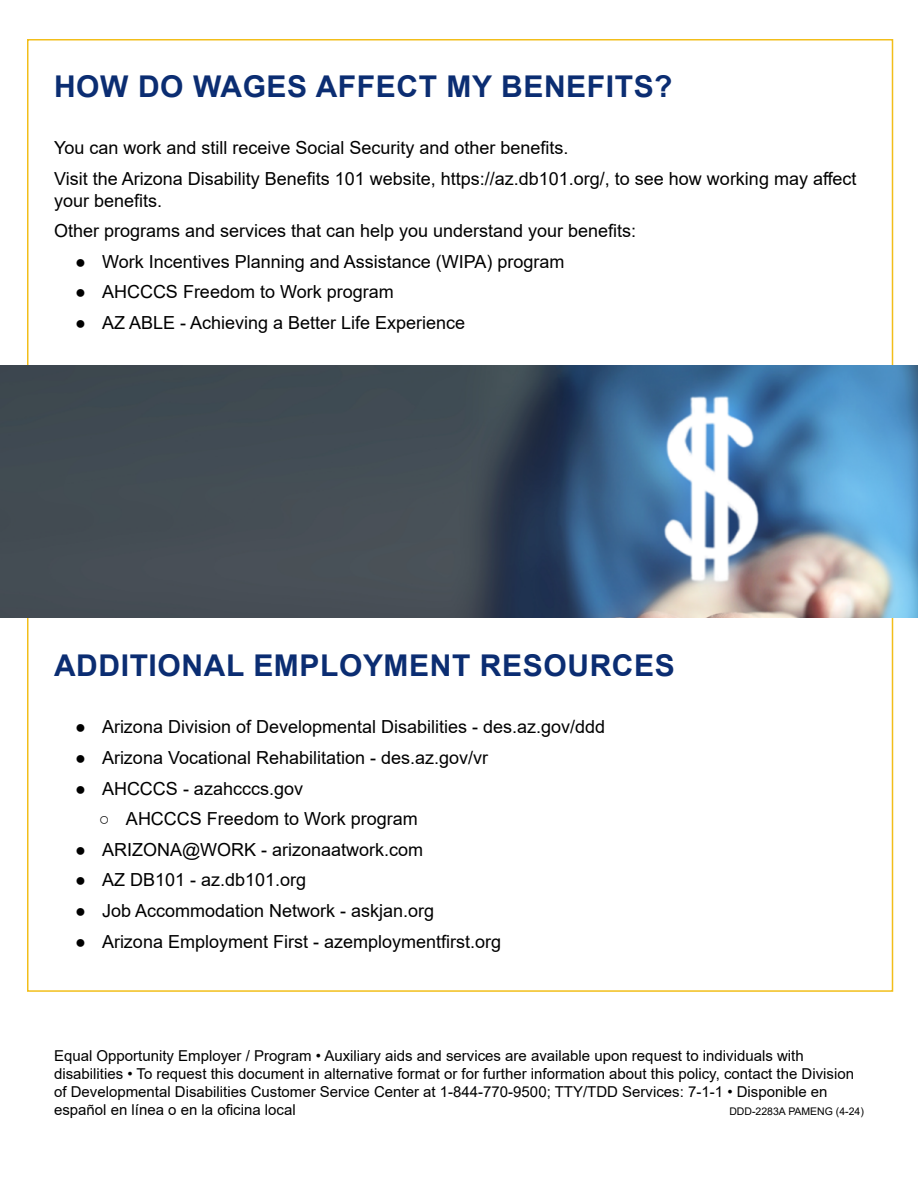
<style>
.page{position:relative;width:918px;height:1188px;background:#fff}
.page>*{position:absolute;margin:0;border:0;box-sizing:border-box;transform-origin:0 0}
.t1{font:700 30px "Arial";letter-spacing:.02em;color:#0b2d72}
.t2{font:18px/30.6px "Arial";color:#000}
.t3{font:15px/18px "Arial";color:#000}
.t4{font:10.5px "Arial";color:#000}
</style>
<div class="page">
<img style="left:0;top:365px;width:918px;height:253px">
<h1 class="t1" style="left:54px;top:65px;width:620px">HOW DO WAGES AFFECT MY BENEFITS?</h1>
<p class="t2" style="left:54px;top:133px;width:804px">You can work and still receive Social Security and other benefits.<br>Visit the Arizona Disability Benefits 101 website, https://az.db101.org/, to see how working may affect</p>
<p class="t2" style="left:54px;top:185px;width:584px">your benefits.<br>Other programs and services that can help you understand your benefits:</p>
<p class="t2" style="left:75px;top:246px;width:491px">● Work Incentives Planning and Assistance (WIPA) program</p>
<p class="t2" style="left:75px;top:277px;width:320px">● AHCCCS Freedom to Work program</p>
<p class="t2" style="left:75px;top:307px;width:392px">● AZ ABLE - Achieving a Better Life Experience</p>
<h1 class="t1" style="left:54px;top:644px;width:622px">ADDITIONAL EMPLOYMENT RESOURCES</h1>
<p class="t2" style="left:75px;top:712px;width:532px">● Arizona Division of Developmental Disabilities - des.az.gov/ddd</p>
<p class="t2" style="left:75px;top:742px;width:415px">● Arizona Vocational Rehabilitation - des.az.gov/vr</p>
<p class="t2" style="left:75px;top:773px;width:230px">● AHCCCS - azahcccs.gov</p>
<p class="t2" style="left:99px;top:804px;width:320px">○ AHCCCS Freedom to Work program</p>
<p class="t2" style="left:75px;top:834px;width:350px">● ARIZONA@WORK - arizonaatwork.com</p>
<p class="t2" style="left:75px;top:865px;width:233px">● AZ DB101 - az.db101.org</p>
<p class="t2" style="left:75px;top:895px;width:361px">● Job Accommodation Network - askjan.org</p>
<p class="t2" style="left:75px;top:926px;width:428px">● Arizona Employment First - azemploymentfirst.org</p>
<p class="t3" style="left:54px;top:1047px;width:802px">Equal Opportunity Employer / Program • Auxiliary aids and services are available upon request to individuals with disabilities • To request this document in alternative format or for further information about this policy, contact the Division of Developmental Disabilities Customer Service Center at 1-844-770-9500; TTY/TDD Services: 7-1-1 • Disponible en español en línea o en la oficina local</p>
<p class="t4" style="left:729px;top:1104px;width:136px">DDD-2283A PAMENG (4-24)</p>
</div>
